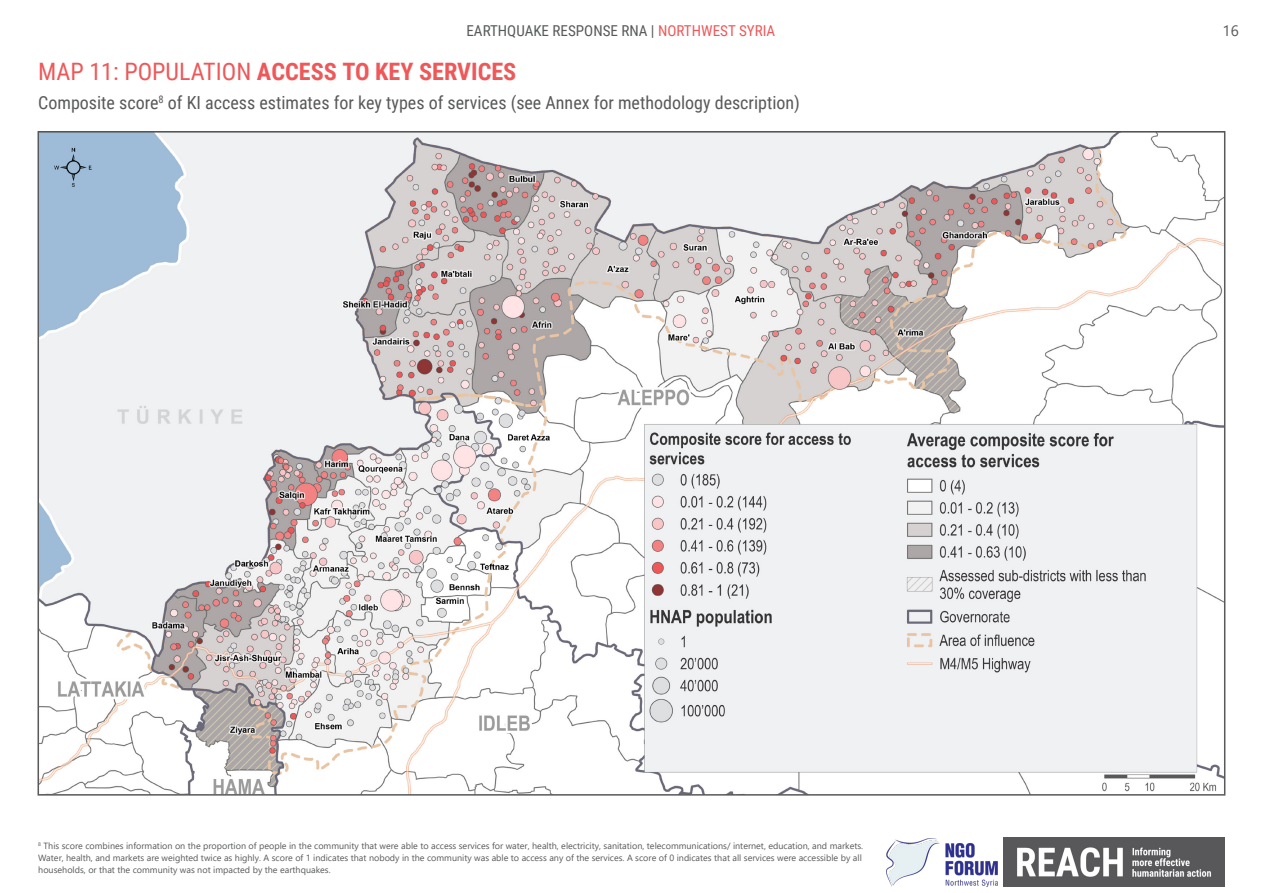
<style>
.page{position:relative;width:1263px;height:893px;background:#fff}
.page>*{position:absolute;margin:0;border:0;box-sizing:border-box;transform-origin:0 0}
.Content_Header{font:700 24px "Roboto Condensed";color:#ee5859}
.Content_Subtitle{font:18px "Roboto Condensed";color:#58595a}
.t1{font:15px "Roboto Condensed";color:#58595a}
.t2{font:15px "Segoe UI";color:#58595a}
.t3{font:9px/12px "Segoe UI";color:#58595a}
.s1{color:#ee5859}
.s2{font-weight:400}
</style>
<div class="page">
<img style="left:1003px;top:838px;width:222px;height:49px">
<img style="left:887px;top:838px;width:111px;height:48px">
<img style="left:41px;top:134px;width:1181px;height:659px">
<h3 class="t1" style="left:466px;top:20px;width:310px">EARTHQUAKE RESPONSE RNA | <span class="s1">NORTHWEST SYRIA</span></h3>
<h3 class="t2" style="left:1222px;top:17px;width:18px">16</h3>
<p class="Content_Header" style="left:38px;top:55px;width:480px"><span class="s2">MAP 11: POPULATION</span> ACCESS TO KEY SERVICES</p>
<p class="Content_Subtitle" style="left:38px;top:90px;width:763px">Composite score<sup>8</sup> of KI access estimates for key types of services (see Annex for methodology description)</p>
<p class="t3" style="left:38px;top:838px;width:826px"><sup>8</sup> This score combines information on the proportion of people in the community that were able to access services for water, health, electricity, sanitation, telecommunications/ internet, education, and markets.<br>Water, health, and markets are weighted twice as highly. A score of 1 indicates that nobody in the community was able to access any of the services. A score of 0 indicates that all services were accessible by all households, or that the community was not impacted by the earthquakes.</p>
</div>
